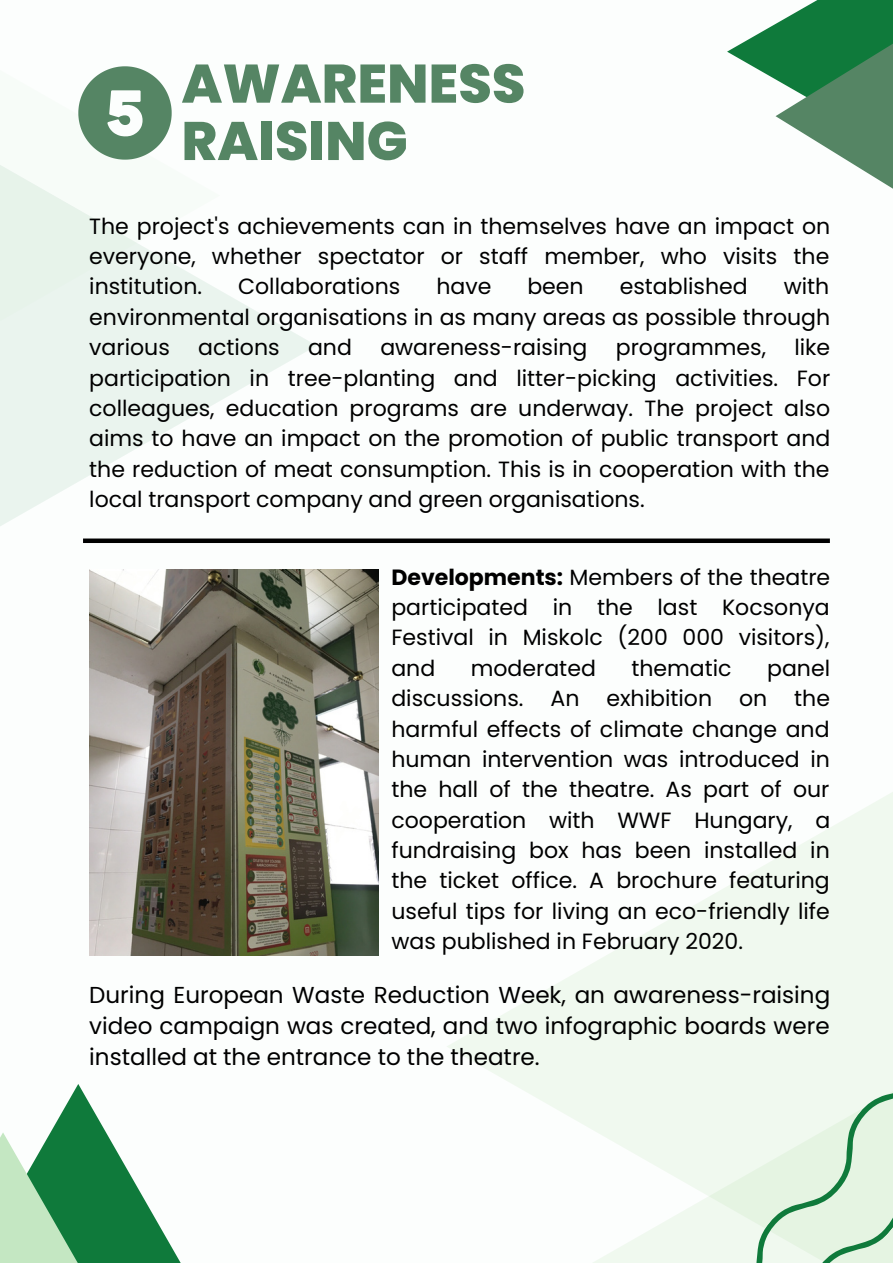
<style>
.page{position:relative;width:893px;height:1264px;background:#fff}
.page>*{position:absolute;margin:0;border:0;box-sizing:border-box;transform-origin:0 0}
.t1{font:800 54.15px/57.3px "Poppins";color:#558564}
.t2{font:23.1px/31.5px "Poppins";color:#000;text-align:justify}
.t3{font:22.05px/30.3px "Poppins";color:#000;text-align:justify}
.s1{font-weight:700}
</style>
<div class="page">
<svg style="left:0;top:291px;width:317px;height:235px"></svg>
<svg style="left:0;top:165px;width:220px;height:297px;fill:#eaf4ee"></svg>
<svg style="left:447px;top:793px;width:445px;height:333px"></svg>
<svg style="left:587px;top:875px;width:305px;height:387px;fill:#f0f9ef"></svg>
<svg style="left:727px;top:0;width:165px;height:188px"></svg>
<svg style="left:0;top:1084px;width:180px;height:178px"></svg>
<svg style="left:679px;top:1057px;width:213px;height:205px"></svg>
<img style="left:89px;top:569px;width:289px;height:386px">
<svg style="left:78px;top:66px;width:94px;height:94px"></svg>
<div style="left:83px;top:538px;width:746px;height:5px;background:#000"></div>
<h1 class="t1" style="left:181px;top:55px;width:345px">AWARENESS<br>RAISING</h1>
<p class="t3" style="left:89px;top:211px;width:742px">The project's achievements can in themselves have an impact on everyone, whether spectator or staff member, who visits the institution.</p>
<p class="t3" style="left:89px;top:271px;width:742px;text-indent:694px">with environmental organisations in as many areas as possible through various</p>
<p class="t3" style="left:238px;top:271px;width:164px">Collaborations</p>
<p class="t3" style="left:436px;top:271px;width:56px">have</p>
<p class="t3" style="left:527px;top:271px;width:58px">been</p>
<p class="t3" style="left:619px;top:271px;width:129px">established</p>
<p class="t3" style="left:89px;top:332px;width:742px;text-indent:705px">like participation in tree-planting and litter-picking activities. For colleagues, education programs are underway. The project also aims to have an impact on the promotion of public transport and the reduction of meat consumption. This is in cooperation with the local transport company and green organisations.</p>
<p class="t3" style="left:198px;top:332px;width:83px">actions</p>
<p class="t3" style="left:308px;top:332px;width:45px">and</p>
<p class="t3" style="left:380px;top:332px;width:209px">awareness-raising</p>
<p class="t3" style="left:615px;top:332px;width:152px">programmes,</p>
<p class="t3" style="left:391px;top:562px;width:440px"><span class="s1">Developments:</span> Members of the theatre participated in the last Kocsonya Festival in Miskolc (200 000 visitors), and</p>
<p class="t3" style="left:471px;top:653px;width:126px">moderated</p>
<p class="t3" style="left:631px;top:653px;width:102px">thematic</p>
<p class="t3" style="left:391px;top:653px;width:440px;text-indent:375px">panel discussions. An exhibition on the harmful effects of climate change and human intervention was introduced in the hall of the theatre. As part of our cooperation with WWF Hungary, a fundraising box has been installed in the ticket office. A brochure featuring useful tips for living an eco-friendly life was published in February 2020.</p>
<p class="t2" style="left:89px;top:978px;width:742px">During European Waste Reduction Week, an awareness-raising video campaign was created, and two infographic boards were installed at the entrance to the theatre.</p>
</div>
